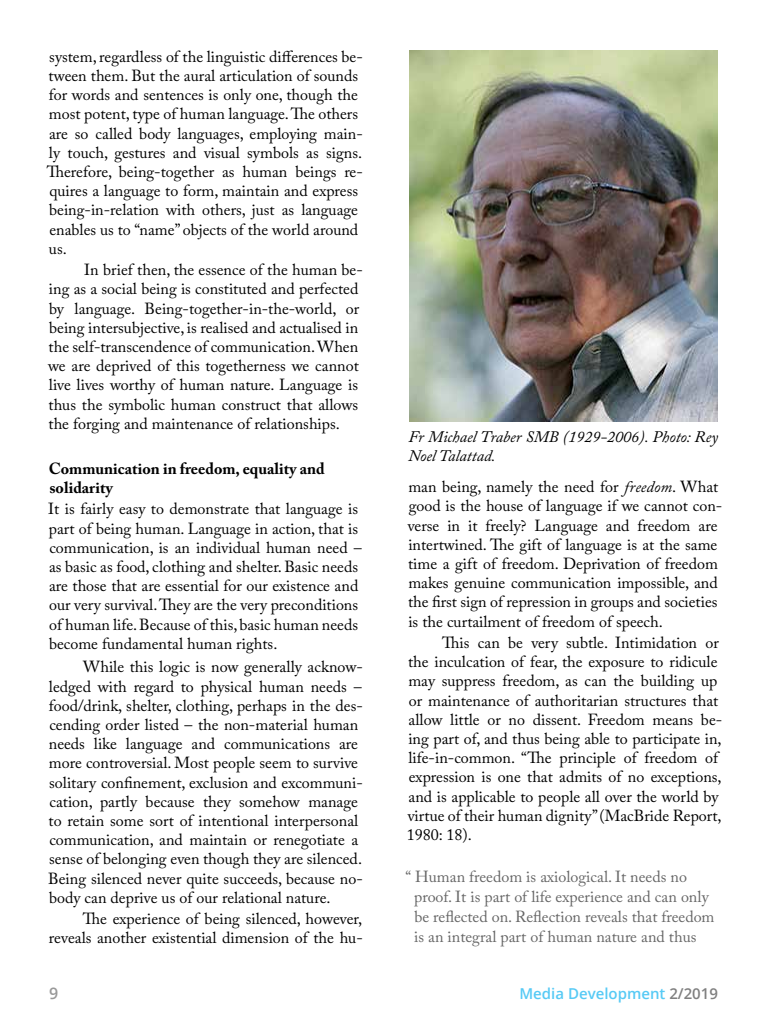
<style>
.page{position:relative;width:768px;height:1024px;background:#fff}
.page>*{position:absolute;margin:0;border:0;box-sizing:border-box;transform-origin:0 0}
.t1{font:16px/19.2px "Adobe Caslon Pro";color:#000}
.t2{font:16px/20px "Adobe Caslon Pro";color:#666}
.t3{font:italic 16px/19.2px "Adobe Caslon Pro";color:#000}
.t4{font:700 16px/19.2px "Adobe Caslon Pro";color:#000}
.t5{font:600 16px "Open Sans";color:#999}
.t6{font:600 15px "Open Sans";color:#57caf5}
.s1{font-style:italic}
.s2{color:#808080}
</style>
<div class="page">
<img style="left:409px;top:50px;width:309px;height:371px">
<p class="t1" style="left:47px;top:47px;width:318px">system, regardless of the linguistic differences be&shy;tween them. But the aural articulation of sounds for words and sentences is only one, though the most potent, type of human language. The others are so called body languages, employing main&shy;ly touch, gestures and visual symbols as signs.<br>Therefore, being-together as human beings re&shy;quires a language to form, maintain and express being-in-relation with others, just as language enables us to “name” objects of the world around us.</p>
<p class="t1" style="left:48px;top:260px;width:316px;text-indent:36px">In brief then, the essence of the human be&shy;ing as a social being is constituted and perfected by language. Being-together-in-the-world, or being intersubjective, is realised and actualised in the self-transcendence of communication. When we are deprived of this togetherness we cannot live lives worthy of human nature. Language is thus the symbolic human construct that allows the forging and maintenance of relationships.</p>
<p class="t4" style="left:49px;top:459px;width:277px">Communication in freedom, equality and solidarity</p>
<p class="t1" style="left:48px;top:499px;width:315px">It is fairly easy to demonstrate that language is part of being human. Language in action, that is communication, is an individual human need – as basic as food, clothing and shelter. Basic needs are those that are essential for our existence and our very survival. They are the very preconditions of human life. Because of this, basic human needs become fundamental human rights.</p>
<p class="t1" style="left:48px;top:657px;width:316px;text-indent:35px">While this logic is now generally acknow&shy;ledged with regard to physical human needs – food/drink, shelter, clothing, perhaps in the des&shy;cending order listed – the non-material human needs like language and communications are more controversial. Most people seem to survive solitary confinement, exclusion and excommuni&shy;cation, partly because they somehow manage to retain some sort of intentional interpersonal communication, and maintain or renegotiate a sense of belonging even though they are silenced.<br>Being silenced never quite succeeds, because no&shy;body can deprive us of our relational nature.</p>
<p class="t1" style="left:49px;top:909px;width:315px;text-align:right">The experience of being silenced, however, reveals another existential dimension of the hu-</p>
<p class="t3" style="left:408px;top:427px;width:311px">Fr Michael Traber SMB (1929-2006). Photo: Rey<br>Noel Talattad.</p>
<p class="t1" style="left:408px;top:477px;width:316px">man being, namely the need for <span class="s1">freedom</span>. What good is the house of language if we cannot con&shy;verse in it freely? Language and freedom are intertwined. The gift of language is at the same time a gift of freedom. Deprivation of freedom makes genuine communication impossible, and the first sign of repression in groups and societies is the curtailment of freedom of speech.</p>
<p class="t1" style="left:407px;top:633px;width:317px;text-indent:36px">This can be very subtle. Intimidation or the inculcation of fear, the exposure to ridicule may suppress freedom, as can the building up or maintenance of authoritarian structures that allow little or no dissent. Freedom means be&shy;ing part of, and thus being able to participate in, life-in-common. “The principle of freedom of expression is one that admits of no exceptions, and is applicable to people all over the world by virtue of their human dignity” (MacBride Report, 1980: 18).</p>
<p class="t2" style="left:414px;top:867px;width:302px;text-indent:-9px">“ Human freedom is axiological. It needs no proof. It is part of life experience and can only be reflected on. Reflection reveals that freedom is an integral part of human nature and thus</p>
<p class="t5" style="left:49px;top:982px;width:11px">9</p>
<p class="t6" style="left:519px;top:983px;width:200px">Media Development <span class="s2">2/2019</span></p>
</div>
